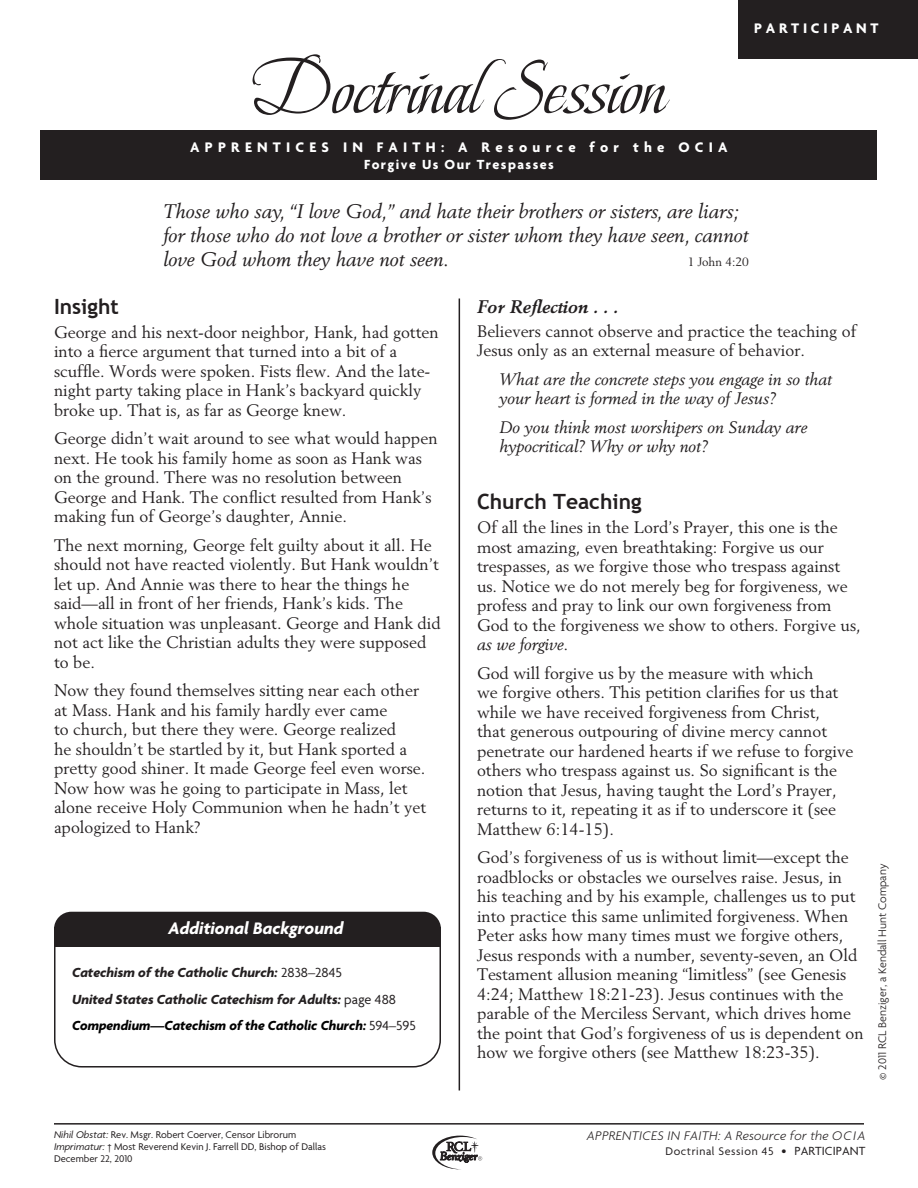
<style>
.page{position:relative;width:918px;height:1188px;background:#fff}
.page>*{position:absolute;margin:0;border:0;box-sizing:border-box;transform-origin:0 0}
.t1{font:78px "Beau Rivage";color:#231f20}
.RCIA_HeadA{font:700 21px "Trebuchet MS";color:#231f20}
.RCIA_Intro_quote{font:italic 19.5px/24px "Berling LT Std";color:#231f20}
.t2{font:italic 700 18px "Agenda";color:#fff}
.RCIA_headB{font:italic 700 18px "Berling LT Std";color:#231f20}
.RCIA_text{font:16.5px/19.5px "Berling LT Std";color:#231f20}
.RCIA_TextIndented{font:italic 16.5px/19.5px "Berling LT Std";color:#231f20}
.t3{font:700 15px "Agenda";letter-spacing:.35em;color:#fff}
.t4{font:700 15px "Agenda";letter-spacing:.25em;color:#fff}
.t5{font:italic 700 14.25px "Agenda";color:#231f20}
.t6{font:italic 700 14.25px "Agenda";color:#000}
.t7{font:700 14.25px "Agenda";letter-spacing:.1em;color:#fff}
.t8{font:italic 300 13.5px "Agenda";letter-spacing:.025em;color:#231f20}
.t9{font:300 12px "Agenda";color:#231f20}
.t10{font:12px "Agenda";letter-spacing:.05em;color:#231f20}
.RCIA_Intro_quote-2{font:12px "Berling LT Std";color:#231f20}
.Bottom_rule{font:10.5px/12px "Agenda";color:#231f20}
.s1{font-weight:400;font-style:normal}
.s2{font-weight:400;font-style:normal;color:#231f20}
.s3{font-style:italic}
.s4{font-size:13.5px}
.s5{font-size:12.75px}
</style>
<div class="page">
<svg style="left:432px;top:1136px;width:50px;height:33px"></svg>
<div style="left:738px;top:0;width:180px;height:58px;background:#231f20"></div>
<div style="left:40px;top:130px;width:838px;height:50px;background:#231f20"></div>
<hr style="left:459px;top:298px;width:1px;height:792px;background:#231f20">
<div style="left:54px;top:913px;width:387px;height:155px;border:2px solid #231f20;border-radius:27px"></div>
<div style="left:54px;top:912px;width:387px;height:35px;background:#231f20;border-radius:17px"></div>
<div style="left:54px;top:927px;width:387px;height:20px;background:#231f20"></div>
<hr style="left:54px;top:1123px;width:810px;height:2px;background:#231f20">
<p class="t1" style="left:252px;top:26px;width:415px">Doctrinal Session</p>
<p class="t4" style="left:754px;top:20px;width:126px">PARTICIPANT</p>
<p class="t3" style="left:190px;top:139px;width:539px">APPRENTICES IN FAITH: A Resource for the OCIA</p>
<p class="t7" style="left:364px;top:157px;width:191px">Forgive Us Our Trespasses</p>
<p class="RCIA_Intro_quote" style="left:164px;top:199px;width:587px">Those who say, “I love God,” and hate their brothers or sisters, are liars; for those who do not love a brother or sister whom they have seen, cannot love God whom they have not seen.</p>
<p class="RCIA_Intro_quote-2" style="left:688px;top:254px;width:63px">1 John 4:20</p>
<p class="RCIA_HeadA" style="left:54px;top:293px;width:66px">Insight</p>
<p class="RCIA_text" style="left:54px;top:322px;width:386px">George and his next-door neighbor, Hank, had gotten into a fierce argument that turned into a bit of a scuffle. Words were spoken. Fists flew. And the late&shy;night party taking place in Hank’s backyard quickly broke up. That is, as far as George knew.</p>
<p class="RCIA_text" style="left:54px;top:429px;width:385px">George didn’t wait around to see what would happen next. He took his family home as soon as Hank was on the ground. There was no resolution between George and Hank. The conflict resulted from Hank’s making fun of George’s daughter, Annie.</p>
<p class="RCIA_text" style="left:54px;top:535px;width:388px">The next morning, George felt guilty about it all. He should not have reacted violently. But Hank wouldn’t let up. And Annie was there to hear the things he said—all in front of her friends, Hank’s kids. The whole situation was unpleasant. George and Hank did not act like the Christian adults they were supposed to be.</p>
<p class="RCIA_text" style="left:54px;top:681px;width:374px">Now they found themselves sitting near each other at Mass. Hank and his family hardly ever came<br>to church, but there they were. George realized<br>he shouldn’t be startled by it, but Hank sported a pretty good shiner. It made George feel even worse.<br>Now how was he going to participate in Mass, let alone receive Holy Communion when he hadn’t yet apologized to Hank?</p>
<p class="t2" style="left:169px;top:919px;width:177px">Additional Background</p>
<p class="t5" style="left:72px;top:965px;width:272px">Catechism of the Catholic Church: <span class="s1">2838–2845</span></p>
<p class="t5" style="left:72px;top:992px;width:326px">United States Catholic Catechism for Adults: <span class="s1">page 488</span></p>
<p class="t6" style="left:72px;top:1018px;width:345px">Compendium—Catechism of the Catholic Church: <span class="s2">594–595</span></p>
<p class="RCIA_headB" style="left:477px;top:296px;width:143px">For Reflection . . .</p>
<p class="RCIA_text" style="left:477px;top:321px;width:381px">Believers cannot observe and practice the teaching of<br>Jesus only as an external measure of behavior.</p>
<p class="RCIA_TextIndented" style="left:500px;top:369px;width:334px">What are the concrete steps you engage in so that your heart is formed in the way of Jesus?</p>
<p class="RCIA_TextIndented" style="left:500px;top:417px;width:309px">Do you think most worshipers on Sunday are hypocritical? Why or why not?</p>
<p class="RCIA_HeadA" style="left:477px;top:489px;width:166px">Church Teaching</p>
<p class="RCIA_text" style="left:477px;top:517px;width:385px">Of all the lines in the Lord’s Prayer, this one is the most amazing, even breathtaking: Forgive us our trespasses, as we forgive those who trespass against us. Notice we do not merely beg for forgiveness, we profess and pray to link our own forgiveness from God to the forgiveness we show to others. Forgive us, <span class="s3">as we forgive.</span></p>
<p class="RCIA_text" style="left:477px;top:663px;width:378px">God will forgive us by the measure with which<br>we forgive others. This petition clarifies for us that while we have received forgiveness from Christ,<br>that generous outpouring of divine mercy cannot penetrate our hardened hearts if we refuse to forgive others who trespass against us. So significant is the notion that Jesus, having taught the Lord’s Prayer, returns to it, repeating it as if to underscore it (see Matthew 6:14-15).</p>
<p class="RCIA_text" style="left:477px;top:847px;width:388px">God’s forgiveness of us is without limit—except the roadblocks or obstacles we ourselves raise. Jesus, in his teaching and by his example, challenges us to put into practice this same unlimited forgiveness. When Peter asks how many times must we forgive others, Jesus responds with a number, seventy-seven, an Old Testament allusion meaning “limitless” (see Genesis 4:24; Matthew 18:21-23). Jesus continues with the parable of the Merciless Servant, which drives home the point that God’s forgiveness of us is dependent on how we forgive others (see Matthew 18:23-35).</p>
<p class="t9" style="left:876px;top:1080px;width:218px;rotate:-90deg">© 2011 RCL Benziger, a Kendall Hunt Company</p>
<p class="Bottom_rule" style="left:54px;top:1129px;width:273px"><span class="s3">Nihil Obstat:</span> Rev. Msgr. Robert Coerver, Censor Librorum<br><span class="s3">Imprimatur:</span> † Most Reverend Kevin J. Farrell DD, Bishop of Dallas<br>December 22, 2010</p>
<p class="t8" style="left:587px;top:1127px;width:280px">APPRENTICES IN FAITH: A Resource for the OCIA</p>
<p class="t10" style="left:665px;top:1145px;width:202px">Doctrinal Session 45 <span class="s4">•</span> <span class="s5">PARTICIPANT</span></p>
</div>
